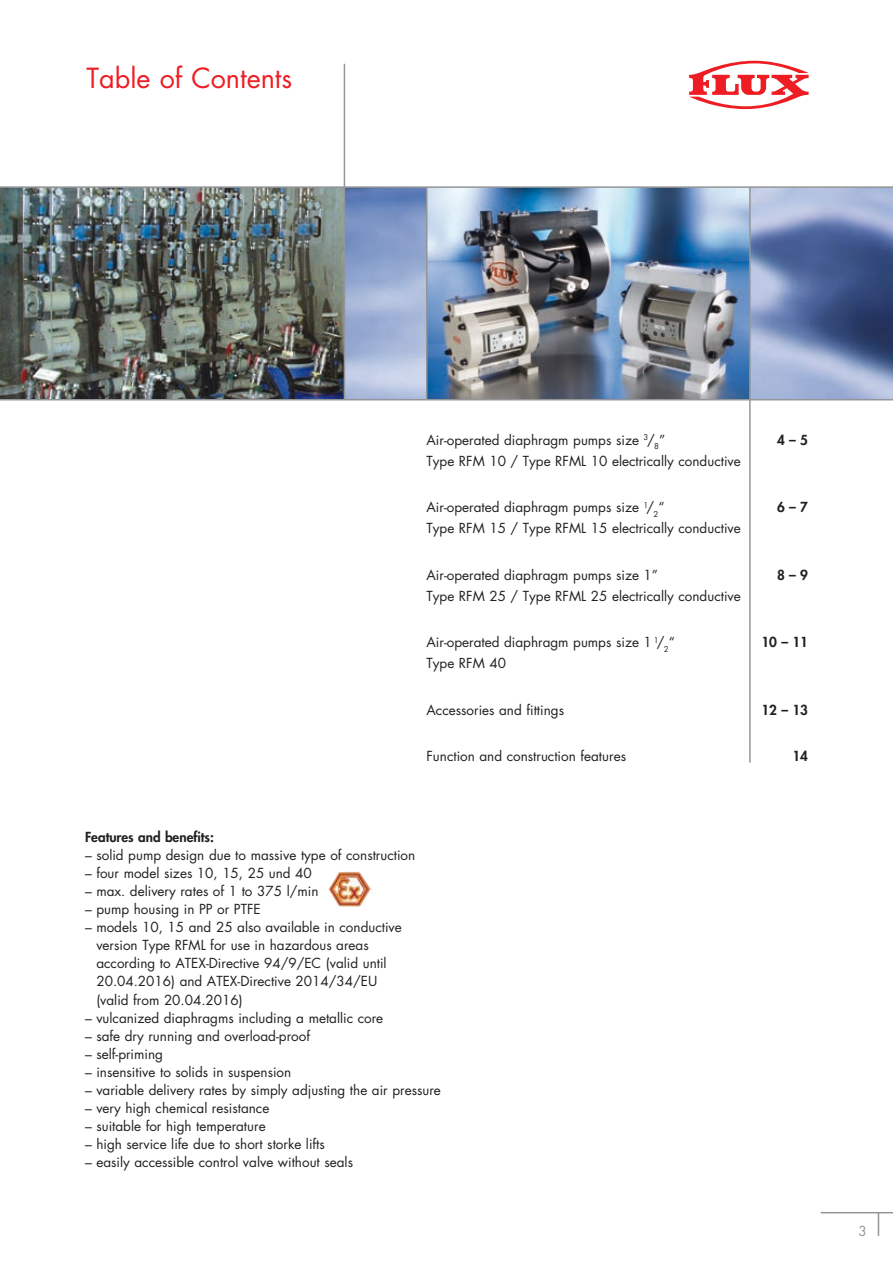
<style>
.page{position:relative;width:893px;height:1263px;background:#fff}
.page>*{position:absolute;margin:0;border:0;box-sizing:border-box;transform-origin:0 0}
.t1{font:27px "Futura Std";color:#ee1d23}
.t2{font:13.5px/18px "Futura Std";color:#231f20}
.Head_Tabellen{font:800 13.5px "Futura Std";color:#231f20}
.Copy_fett{font:13.5px "Futura Std";color:#939598}
</style>
<div class="page">
<img style="left:345px;top:188px;width:548px;height:211px">
<svg style="left:878px;top:1213px;width:1px;height:23px"></svg>
<hr style="left:821px;top:1212px;width:72px;height:1px;background:#939598">
<svg style="left:689px;top:61px;width:120px;height:48px"></svg>
<img style="left:0;top:188px;width:344px;height:211px">
<hr style="left:344px;top:64px;width:1px;height:336px;background:#939598">
<img style="left:427px;top:188px;width:322px;height:211px">
<hr style="left:749px;top:187px;width:2px;height:575px;background:#939598">
<hr style="left:0;top:186px;width:893px;height:2px;background:#939598">
<hr style="left:0;top:399px;width:893px;height:1px;background:#939598">
<hr style="left:426px;top:187px;width:1px;height:213px;background:#939598">
<img style="left:328px;top:871px;width:43px;height:36px">
<p class="t1" style="left:87px;top:60px;width:207px">Table of Contents</p>
<p class="t2" style="left:426px;top:430px;width:316px;line-height:21px">Air-operated diaphragm pumps size <sup>3</sup>/<sub>8</sub>”<br>Type RFM 10 / Type RFML 10 electrically conductive</p>
<p class="t2" style="left:426px;top:497px;width:316px;line-height:21px">Air-operated diaphragm pumps size <sup>1</sup>/<sub>2</sub>“<br>Type RFM 15 / Type RFML 15 electrically conductive</p>
<p class="t2" style="left:426px;top:565px;width:316px;line-height:21px">Air-operated diaphragm pumps size 1”<br>Type RFM 25 / Type RFML 25 electrically conductive</p>
<p class="t2" style="left:426px;top:632px;width:250px;line-height:21px">Air-operated diaphragm pumps size 1 <sup>1</sup>/<sub>2</sub>“<br>Type RFM 40</p>
<p class="t2" style="left:426px;top:701px;width:139px">Accessories and fittings</p>
<p class="t2" style="left:426px;top:748px;width:201px">Function and construction features</p>
<p class="Head_Tabellen" style="left:777px;top:431px;width:32px">4 – 5</p>
<p class="Head_Tabellen" style="left:777px;top:499px;width:32px">6 – 7</p>
<p class="Head_Tabellen" style="left:777px;top:566px;width:32px">8 – 9</p>
<p class="Head_Tabellen" style="left:761px;top:634px;width:48px">10 – 11</p>
<p class="Head_Tabellen" style="left:761px;top:701px;width:48px">12 – 13</p>
<p class="Head_Tabellen" style="left:792px;top:748px;width:17px">14</p>
<p class="Head_Tabellen" style="left:85px;top:829px;width:131px">Features and benefits:</p>
<p class="t2" style="left:85px;top:847px;width:332px">– solid pump design due to massive type of construction</p>
<p class="t2" style="left:85px;top:865px;width:228px">– four model sizes 10, 15, 25 und 40</p>
<p class="t2" style="left:85px;top:883px;width:235px">– max. delivery rates of 1 to 375 l/min</p>
<p class="t2" style="left:85px;top:901px;width:177px">– pump housing in PP or PTFE</p>
<p class="t2" style="left:96px;top:919px;width:307px;text-indent:-11px">– models 10, 15 and 25 also available in conductive version Type RFML for use in hazardous areas according to ATEX-Directive 94/9/EC (valid until 20.04.2016) and ATEX-Directive 2014/34/EU (valid from 20.04.2016)</p>
<p class="t2" style="left:85px;top:1009px;width:300px">– vulcanized diaphragms including a metallic core</p>
<p class="t2" style="left:85px;top:1027px;width:227px">– safe dry running and overload-proof</p>
<p class="t2" style="left:85px;top:1045px;width:80px">– self-priming</p>
<p class="t2" style="left:85px;top:1063px;width:208px">– insensitive to solids in suspension</p>
<p class="t2" style="left:85px;top:1081px;width:357px">– variable delivery rates by simply adjusting the air pressure</p>
<p class="t2" style="left:85px;top:1099px;width:186px">– very high chemical resistance</p>
<p class="t2" style="left:85px;top:1117px;width:182px">– suitable for high temperature</p>
<p class="t2" style="left:85px;top:1135px;width:241px">– high service life due to short storke lifts</p>
<p class="t2" style="left:85px;top:1153px;width:269px">– easily accessible control valve without seals</p>
<p class="Copy_fett" style="left:858px;top:1222px;width:10px">3</p>
</div>
